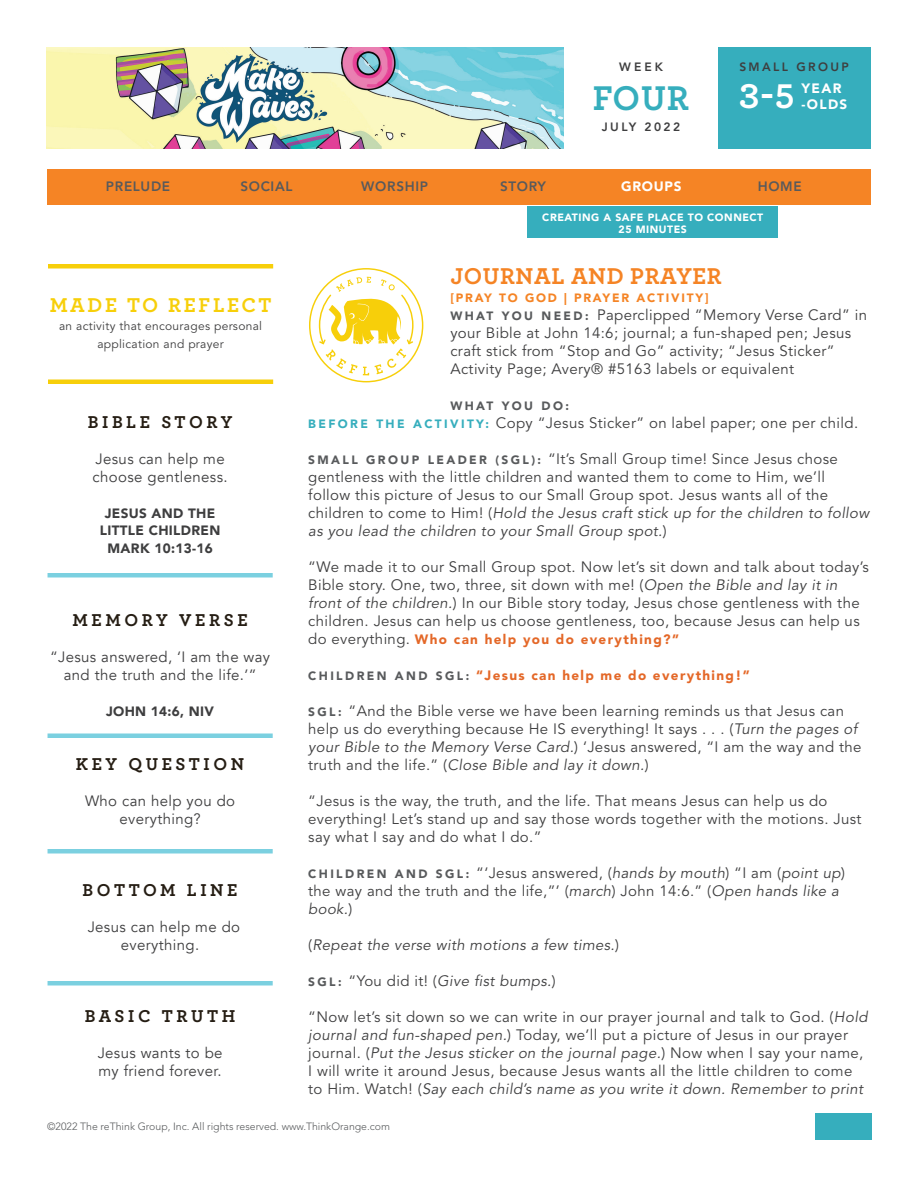
<style>
.page{position:relative;width:918px;height:1188px;background:#fff}
.page>*{position:absolute;margin:0;border:0;box-sizing:border-box;transform-origin:0 0}
.t1{font:700 36px "Archer Pro";color:#36aebd}
.t2{font:700 36px "Archer Pro";color:#fff}
.t3{font:700 24px "Archer Pro";letter-spacing:.025em;color:#f58425}
.t4{font:700 21px "Archer Pro";letter-spacing:.125em;color:#f7cf0a}
.t5{font:700 18px "Archer Pro";letter-spacing:.2em;color:#251d13}
.t6{font:15px/18px "Avenir LT Std";letter-spacing:.025em;color:#3e3e3f}
.t7{font:15px/18px "Avenir";letter-spacing:.025em;color:#3e3e3f;text-align:center}
.t8{font:italic 15px "Avenir LT Std";letter-spacing:.025em;color:#3e3e3f}
.t9{font:900 13.5px "Avenir LT Std";letter-spacing:.1em;color:#e46828}
.t10{font:900 13.5px/18px "Avenir";letter-spacing:.025em;color:#3e3e3f;text-align:center}
.t11{font:800 13.5px "Avenir LT Std";letter-spacing:.05em;color:#585a5c}
.t12{font:900 13.5px/16.2px "Avenir LT Std";letter-spacing:.1em;color:#fff}
.t13{font:12px/18px "Avenir LT Std";letter-spacing:.025em;color:#3e3e3f;text-align:center}
.t14{font:900 12px "Avenir LT Std";letter-spacing:.15em;color:#f58425}
.t15{font:800 12px "Avenir LT Std";letter-spacing:.2em;color:#3e3e3f}
.t16{font:900 12px "Avenir LT Std";letter-spacing:.2em;color:#585a5c}
.t17{font:300 10.5px "Avenir LT Std";color:#585a5c}
.t18{font:900 10.5px/12px "Avenir LT Std";letter-spacing:.05em;color:#fff;text-align:center}
.s1{font-weight:900;font-size:12px;color:#585a5c}
.s2{font-weight:900;font-size:12px;color:#36aebd}
.s3{font-style:italic}
.s4{font-weight:400;font-size:15px;color:#3e3e3f}
.s5{font-size:12px;color:#585a5c}
.s6{font-style:normal}
.s7{font-weight:900;font-style:normal;font-size:12px;color:#585a5c}
</style>
<div class="page">
<img style="left:46px;top:47px;width:518px;height:102px">
<div style="left:717px;top:47px;width:154px;height:102px;background:#36aebd"></div>
<div style="left:48px;top:573px;width:225px;height:5px;background:#7bd0e0"></div>
<hr style="left:48px;top:734px;width:225px;height:4px;background:#7bd0e0">
<div style="left:48px;top:849px;width:225px;height:5px;background:#7bd0e0"></div>
<div style="left:48px;top:981px;width:225px;height:5px;background:#7bd0e0"></div>
<svg style="left:309px;top:268px;width:114px;height:114px"></svg>
<hr style="left:48px;top:380px;width:225px;height:4px;background:#f7cf0a">
<hr style="left:48px;top:264px;width:225px;height:4px;background:#f7cf0a">
<div style="left:47px;top:170px;width:824px;height:36px;background:#f58425"></div>
<div style="left:815px;top:1113px;width:57px;height:27px;background:#36aebd"></div>
<div style="left:527px;top:206px;width:251px;height:32px;background:#36aebd"></div>
<p class="t15" style="left:619px;top:59px;width:45px">WEEK</p>
<h1 class="t1" style="left:593px;top:69px;width:98px">FOUR</h1>
<p class="t15" style="left:602px;top:120px;width:80px">JULY 2022</p>
<p class="t15" style="left:739px;top:59px;width:111px">SMALL GROUP</p>
<h1 class="t2" style="left:739px;top:68px;width:57px">3-5</h1>
<p class="t12" style="left:802px;top:80px;width:47px">YEAR -OLDS</p>
<p class="t11" style="left:106px;top:178px;width:66px">PRELUDE</p>
<p class="t11" style="left:240px;top:178px;width:54px">SOCIAL</p>
<p class="t11" style="left:361px;top:178px;width:68px">WORSHIP</p>
<p class="t11" style="left:500px;top:178px;width:47px">STORY</p>
<p class="t12" style="left:621px;top:178px;width:62px">GROUPS</p>
<p class="t11" style="left:758px;top:178px;width:46px">HOME</p>
<p class="t18" style="left:542px;top:211px;width:223px">CREATING A SAFE PLACE TO CONNECT<br>25 MINUTES</p>
<h2 class="t3" style="left:450px;top:257px;width:273px">JOURNAL AND PRAYER</h2>
<p class="t14" style="left:450px;top:290px;width:260px">[PRAY TO GOD | PRAYER ACTIVITY]</p>
<p class="t6" style="left:450px;top:306px;width:418px"><span class="s1">W H AT Y O U N E E D :</span> Paperclipped “Memory Verse Card” in your Bible at John 14:6; journal; a fun-shaped pen; Jesus craft stick from “Stop and Go” activity; “Jesus Sticker” Activity Page; Avery® #5163 labels or equivalent</p>
<p class="t16" style="left:450px;top:398px;width:120px">WHAT YOU DO:</p>
<p class="t6" style="left:308px;top:414px;width:552px"><span class="s2">B E F O R E T H E A C T I V I T Y:</span> Copy “Jesus Sticker” on label paper; one per child.</p>
<p class="t6" style="left:308px;top:450px;width:563px"><span class="s1">S M A L L G R O U P L E A D E R ( S G L ) :</span> “It’s Small Group time! Since Jesus chose gentleness with the little children and wanted them to come to Him, we’ll follow this picture of Jesus to our Small Group spot. Jesus wants all of the children to come to Him! (<span class="s3">Hold the Jesus craft stick up for the children to follow as you lead the children to your Small Group spot.</span>)</p>
<p class="t6" style="left:308px;top:558px;width:562px">“We made it to our Small Group spot. Now let’s sit down and talk about today’s Bible story. One, two, three, sit down with me! (<span class="s3">Open the Bible and lay it in front of the children.</span>) In our Bible story today, Jesus chose gentleness with the children. Jesus can help us choose gentleness, too, because Jesus can help us</p>
<p class="t9" style="left:308px;top:631px;width:372px"><span class="s4">do everything.</span> Who can help you do everything?”</p>
<p class="t9" style="left:308px;top:667px;width:443px"><span class="s5">CHILDREN AND SGL:</span> “Jesus can help me do everything!”</p>
<p class="t6" style="left:308px;top:702px;width:555px"><span class="s1">S G L :</span> “And the Bible verse we have been learning reminds us that Jesus can help us do everything because He IS everything! It says . . . (<span class="s3">Turn the pages of your Bible to the Memory Verse Card.</span>) ‘Jesus answered, “I am the way and the truth and the life.” (<span class="s3">Close Bible and lay it down.</span>)</p>
<p class="t6" style="left:308px;top:792px;width:555px">“Jesus is the way, the truth, and the life. That means Jesus can help us do everything! Let’s stand up and say those words together with the motions. Just say what I say and do what I do.”</p>
<p class="t6" style="left:308px;top:864px;width:538px"><span class="s1">C H I L D R E N A N D S G L :</span> “‘Jesus answered, (<span class="s3">hands by mouth</span>) “I am (<span class="s3">point up</span>) the way and the truth and the life,”’ (<span class="s3">march</span>) John 14:6.” (<span class="s3">Open hands like a book.</span>)</p>
<p class="t8" style="left:308px;top:936px;width:312px"><span class="s6">(</span>Repeat the verse with motions a few times.<span class="s6">)</span></p>
<p class="t8" style="left:308px;top:972px;width:249px"><span class="s7">S G L :</span> <span class="s6">“You did it! (</span>Give fist bumps.<span class="s6">)</span></p>
<p class="t6" style="left:308px;top:1008px;width:561px">“Now let’s sit down so we can write in our prayer journal and talk to God. (<span class="s3">Hold journal and fun-shaped pen.</span>) Today, we’ll put a picture of Jesus in our prayer journal. (<span class="s3">Put the Jesus sticker on the journal page.</span>) Now when I say your name, I will write it around Jesus, because Jesus wants all the little children to come to Him. Watch! (<span class="s3">Say each child’s name as you write it down. Remember to print</span></p>
<h3 class="t4" style="left:50px;top:288px;width:223px">MADE TO REFLECT</h3>
<p class="t13" style="left:59px;top:317px;width:205px">an activity that encourages personal application and prayer</p>
<p class="t5" style="left:88px;top:407px;width:146px">BIBLE STORY</p>
<p class="t7" style="left:93px;top:450px;width:137px;text-align:left">Jesus can help me choose gentleness.</p>
<p class="t10" style="left:100px;top:503px;width:122px">JESUS AND THE<br>LITTLE CHILDREN<br>MARK 10:13-16</p>
<p class="t5" style="left:72px;top:605px;width:177px">MEMORY VERSE</p>
<p class="t7" style="left:50px;top:648px;width:222px">“Jesus answered, ‘I am the way and the truth and the life.’”</p>
<p class="t10" style="left:106px;top:701px;width:110px">JOHN 14:6, NIV</p>
<p class="t5" style="left:76px;top:749px;width:170px">KEY QUESTION</p>
<p class="t7" style="left:85px;top:792px;width:152px">Who can help you do everything?</p>
<p class="t5" style="left:83px;top:875px;width:156px">BOTTOM LINE</p>
<p class="t7" style="left:88px;top:918px;width:154px">Jesus can help me do everything.</p>
<p class="t5" style="left:85px;top:1001px;width:152px">BASIC TRUTH</p>
<p class="t7" style="left:98px;top:1044px;width:126px;text-align:left">Jesus wants to be my friend forever.</p>
<p class="t17" style="left:47px;top:1120px;width:344px">©2022 The reThink Group, Inc. All rights reserved. www.ThinkOrange.com</p>
</div>
